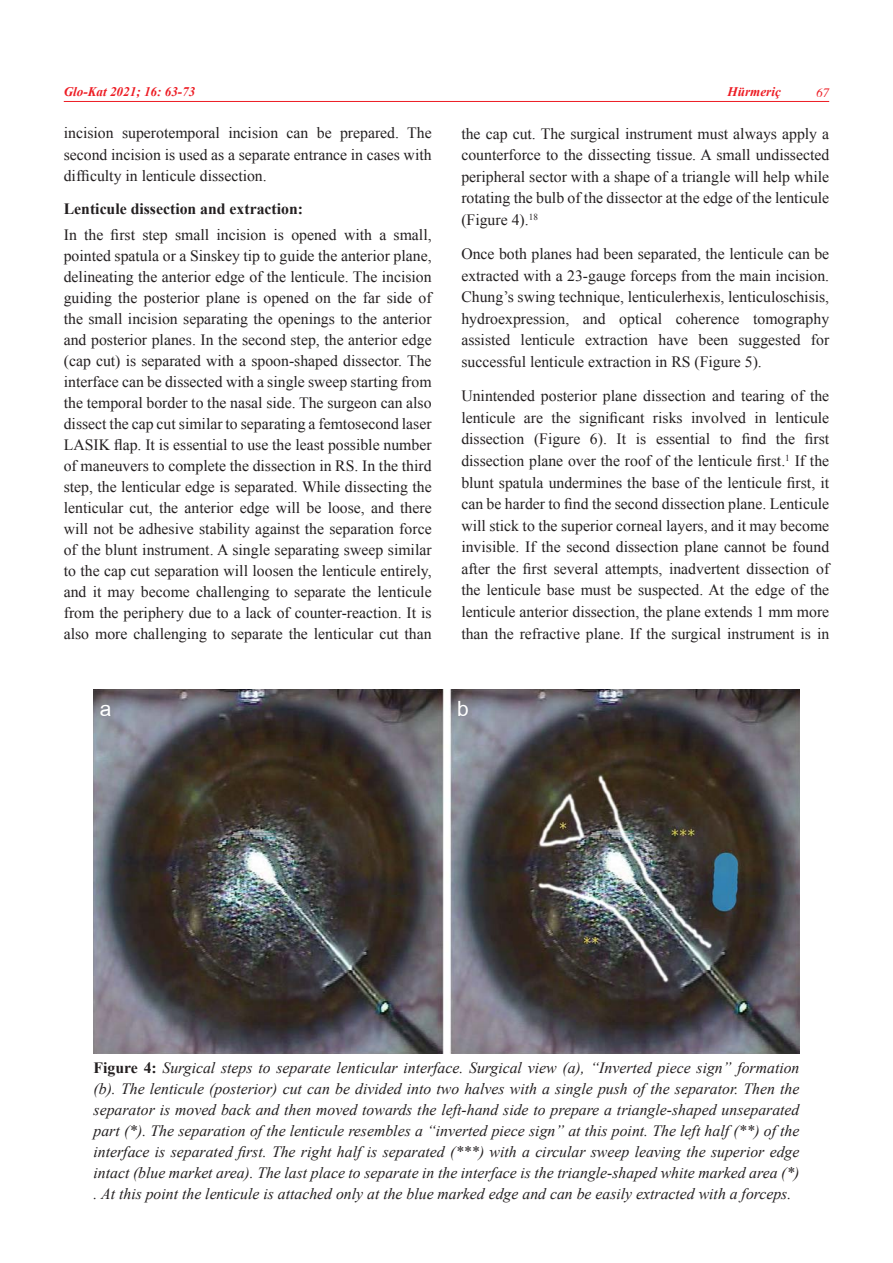
<style>
.page{position:relative;width:893px;height:1263px;background:#fff}
.page>*{position:absolute;margin:0;border:0;box-sizing:border-box;transform-origin:0 0}
.t1{font:21px "Arial";color:#fff}
.t2{font:15.75px/21px "Times New Roman";color:#231f20;text-align:justify}
.t3{font:italic 15.75px/21px "Times New Roman";color:#231f20;text-align:justify}
.t4{font:700 15.75px "Times New Roman";color:#231f20}
.t5{font:italic 700 13.2px "Times New Roman";color:#ed1c24}
.t6{font:italic 12.75px "Times";color:#ed1c24}
.s1{font-weight:700;font-style:normal}
</style>
<div class="page">
<img style="left:94px;top:689px;width:705px;height:365px">
<hr style="left:64px;top:101px;width:765px;height:1px;background:#ed1c24">
<p class="t5" style="left:64px;top:84px;width:133px">Glo-Kat 2021; 16: 63-73</p>
<p class="t5" style="left:728px;top:84px;width:55px">Hürmeriç</p>
<p class="t6" style="left:816px;top:87px;width:14px">67</p>
<p class="t2" style="left:64px;top:123px;width:369px">incision superotemporal incision can be prepared. The second incision is used as a separate entrance in cases with difficulty in lenticule dissection.</p>
<p class="t4" style="left:64px;top:200px;width:241px">Lenticule dissection and extraction:</p>
<p class="t2" style="left:64px;top:224px;width:369px">In the first step small incision is opened with a small, pointed spatula or a Sinskey tip to guide the anterior plane, delineating the anterior edge of the lenticule. The incision guiding the posterior plane is opened on the far side of the small incision separating the openings to the anterior and posterior planes. In the second step, the anterior edge (cap cut) is separated with a spoon-shaped dissector. The interface can be dissected with a single sweep starting from the temporal border to the nasal side. The surgeon can also dissect the cap cut similar to separating a femtosecond laser LASIK flap. It is essential to use the least possible number of maneuvers to complete the dissection in RS. In the third step, the lenticular edge is separated. While dissecting the lenticular cut, the anterior edge will be loose, and there will not be adhesive stability against the separation force of the blunt instrument. A single separating sweep similar to the cap cut separation will loosen the lenticule entirely, and it may become challenging to separate the lenticule from the periphery due to a lack of counter-reaction. It is also more challenging to separate the lenticular cut than</p>
<p class="t2" style="left:461px;top:122px;width:369px;line-height:21.6px">the cap cut. The surgical instrument must always apply a counterforce to the dissecting tissue. A small undissected peripheral sector with a shape of a triangle will help while rotating the bulb of the dissector at the edge of the lenticule (Figure 4).<sup>18</sup></p>
<p class="t2" style="left:461px;top:243px;width:369px;line-height:21.6px">Once both planes had been separated, the lenticule can be extracted with a 23-gauge forceps from the main incision.<br>Chung’s swing technique, lenticulerhexis, lenticuloschisis, hydroexpression, and optical coherence tomography assisted lenticule extraction have been suggested for successful lenticule extraction in RS (Figure 5).</p>
<p class="t2" style="left:461px;top:385px;width:369px;line-height:21.6px">Unintended posterior plane dissection and tearing of the lenticule are the significant risks involved in lenticule dissection (Figure 6). It is essential to find the first dissection plane over the roof of the lenticule first.<sup>1</sup> If the blunt spatula undermines the base of the lenticule first, it can be harder to find the second dissection plane. Lenticule will stick to the superior corneal layers, and it may become invisible. If the second dissection plane cannot be found after the first several attempts, inadvertent dissection of the lenticule base must be suspected. At the edge of the lenticule anterior dissection, the plane extends 1 mm more than the refractive plane. If the surgical instrument is in</p>
<h1 class="t1" style="left:100px;top:697px;width:13px">a</h1>
<h1 class="t1" style="left:457px;top:697px;width:13px">b</h1>
<p class="t3" style="left:94px;top:1057px;width:707px"><span class="s1">Figure 4:</span> Surgical steps to separate lenticular interface. Surgical view (a), “Inverted piece sign” formation (b). The lenticule (posterior) cut can be divided into two halves with a single push of the separator. Then the separator is moved back and then moved towards the left-hand side to prepare a triangle-shaped unseparated part (*). The separation of the lenticule resembles a “inverted piece sign” at this point. The left half (**) of the interface is separated first. The right half is separated (***) with a circular sweep leaving the superior edge intact (blue market area). The last place to separate in the interface is the triangle-shaped white marked area (*) . At this point the lenticule is attached only at the blue marked edge and can be easily extracted with a forceps.</p>
</div>
